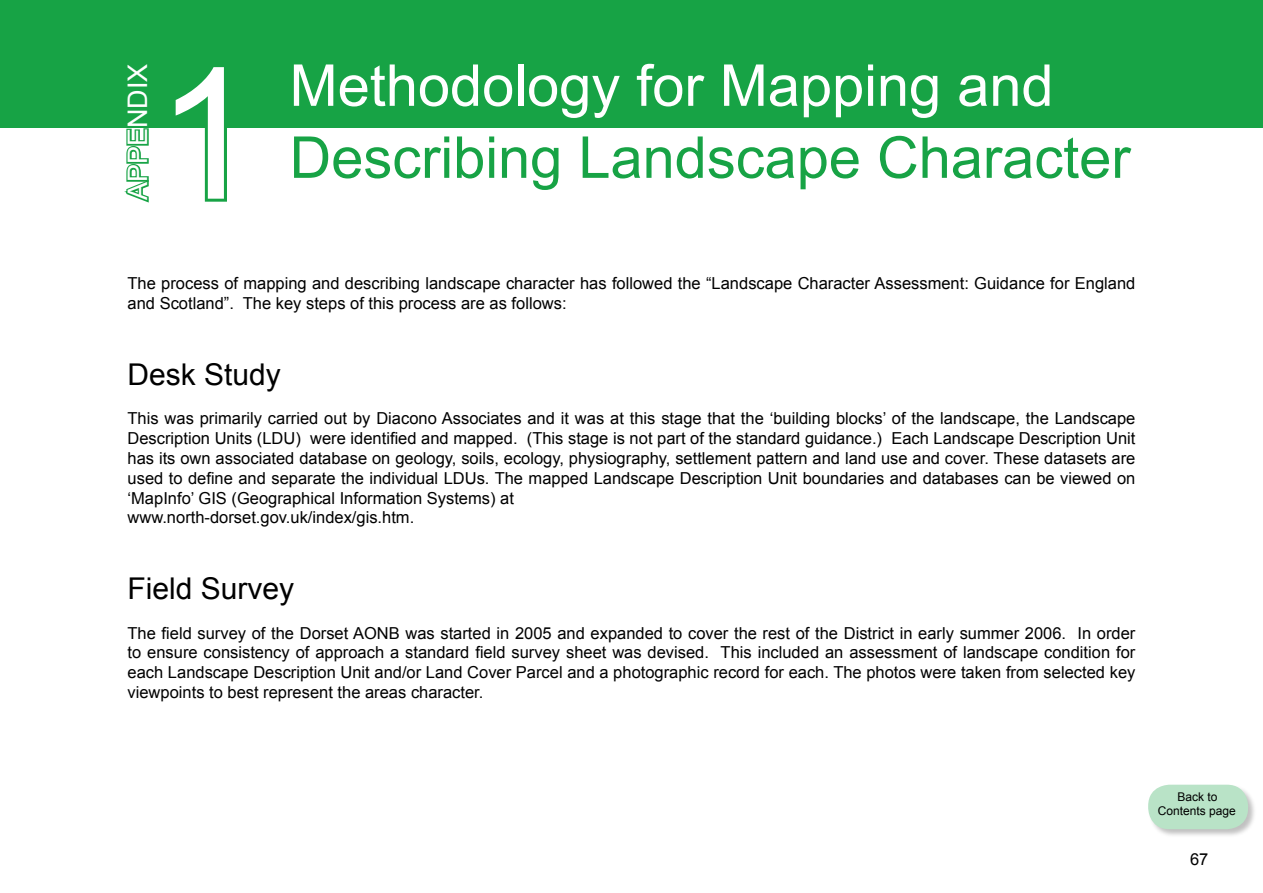
<style>
.page{position:relative;width:1263px;height:893px;background:#fff}
.page>*{position:absolute;margin:0;border:0;box-sizing:border-box;transform-origin:0 0}
.t1{font:183px "Arial";color:#fff}
.t2{font:57.75px "Arial";color:#17a345}
.t3{font:57.75px "Arial";color:#fff}
.t4{font:30px "Arial";color:#000}
.t5{font:27px "Arial";color:#fff}
.t6{font:16.5px/19.8px "Arial";color:#000}
.t7{font:12px/13.5px "Arial";color:#000;text-align:center}
</style>
<div class="page">
<div style="left:0;top:0;width:1263px;height:128px;background:#17a345"></div>
<svg style="left:204px;top:128px;width:23px;height:74px"></svg>
<svg style="left:124px;top:128px;width:25px;height:75px"></svg>
<div style="left:1147px;top:783px;width:111px;height:56px;background:#000;opacity:.25"></div>
<div style="left:1148px;top:785px;width:100px;height:44px;background:#b9e3c7;border-radius:21px"></div>
<h3 class="t5" style="left:120px;top:200px;width:138px;rotate:-90deg">APPENDIX</h3>
<h1 class="t1" style="left:156px;top:15px;width:103px">1</h1>
<h2 class="t3" style="left:290px;top:48px;width:765px">Methodology for Mapping and</h2>
<h2 class="t2" style="left:290px;top:120px;width:842px">Describing Landscape Character</h2>
<p class="t6" style="left:128px;top:274px;width:1009px">The process of mapping and describing landscape character has followed the “Landscape Character Assessment: Guidance for England and Scotland”. The key steps of this process are as follows:</p>
<h3 class="t4" style="left:128px;top:355px;width:155px">Desk Study</h3>
<p class="t6" style="left:128px;top:409px;width:1009px">This was primarily carried out by Diacono Associates and it was at this stage that the ‘building blocks’ of the landscape, the Landscape Description Units (LDU) were identified and mapped. (This stage is not part of the standard guidance.) Each Landscape Description Unit has its own associated database on geology, soils, ecology, physiography, settlement pattern and land use and cover. These datasets are used to define and separate the individual LDUs. The mapped Landscape Description Unit boundaries and databases can be viewed on ‘MapInfo’ GIS (Geographical Information Systems) at<br>www.north-dorset.gov.uk/index/gis.htm.</p>
<h3 class="t4" style="left:128px;top:569px;width:168px">Field Survey</h3>
<p class="t6" style="left:128px;top:623px;width:1009px;text-align:justify">The field survey of the Dorset AONB was started in 2005 and expanded to cover the rest of the District in early summer 2006. In order to ensure consistency of approach a standard field survey sheet was devised. This included an assessment of landscape condition for each Landscape Description Unit and/or Land Cover Parcel and a photographic record for each. The photos were taken from selected key viewpoints to best represent the areas character.</p>
<p class="t7" style="left:1158px;top:790px;width:79px">Back to<br>Contents page</p>
<p class="t6" style="left:1190px;top:850px;width:20px">67</p>
</div>
